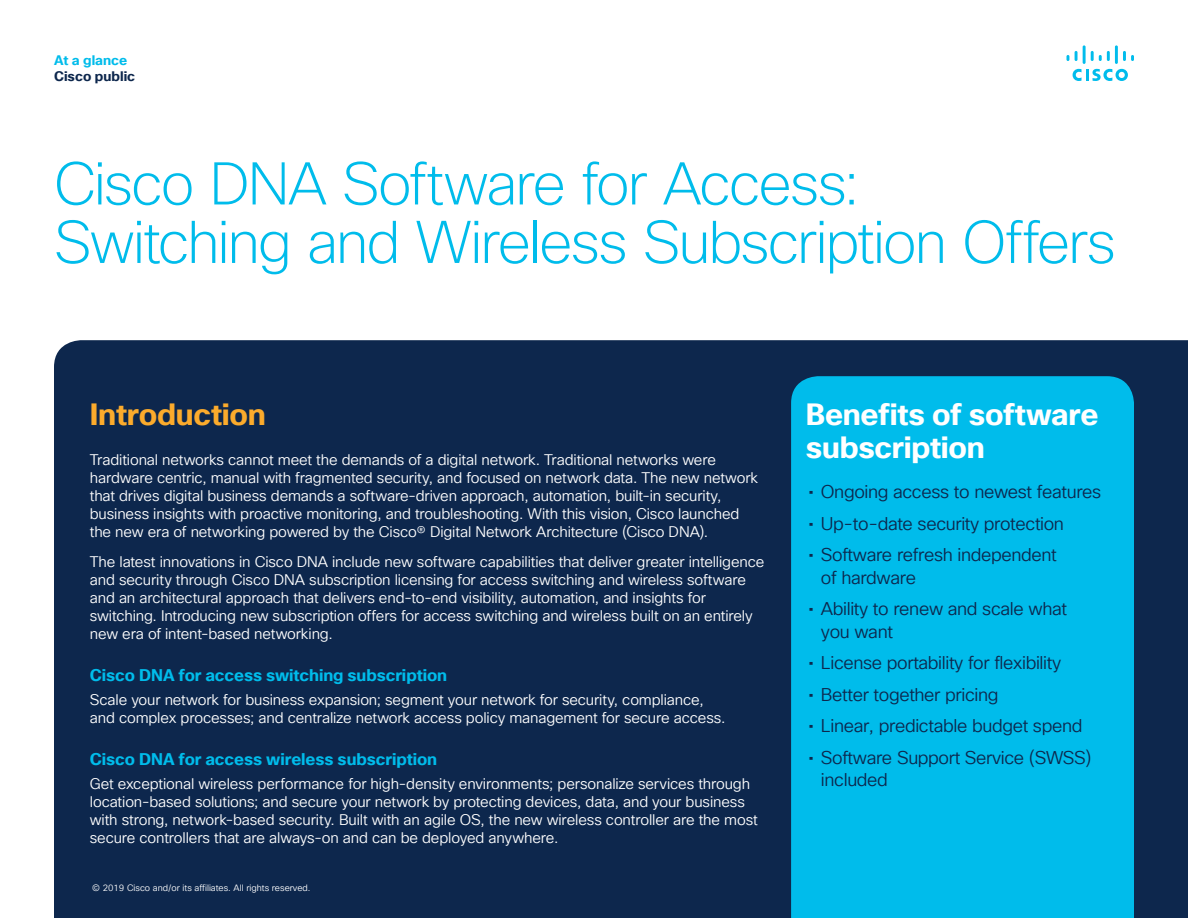
<style>
.page{position:relative;width:1188px;height:918px;background:#fff}
.page>*{position:absolute;margin:0;border:0;box-sizing:border-box;transform-origin:0 0}
.Title_Headline{font:200 58.5px/58.5px "Cisco Sans TT";letter-spacing:-.035em;color:#00bceb}
.Sidebar_Heading_Whit{font:700 30px/33px "Cisco Sans TT";letter-spacing:-.01em;color:#fff}
.Intro_Heading{font:700 30px "Cisco Sans TT";letter-spacing:-.01em;color:#fbab2c}
.t1{font:18px/22.5px "Cisco Sans TT Light";letter-spacing:-.02em;color:#0d274d}
.Subhead3_Blue{font:700 16.5px "Cisco Sans TT";letter-spacing:-.005em;color:#00bceb}
.Intro{font:15px/18px "Cisco Sans TT Light";letter-spacing:-.01em;color:#fff}
.t2{font:700 13.5px "Cisco Sans TT";color:#0d274d}
.t3{font:700 13.5px "Cisco Sans TT";color:#00bceb}
.Footer_white{font:9px "Cisco Sans TT Light";color:#fff}
.s1{font-family:"Cisco Sans TT"}
</style>
<div class="page">
<svg style="left:1073px;top:69px;width:55px;height:12px"></svg>
<svg style="left:1067px;top:55px;width:2px;height:6px"></svg>
<svg style="left:1075px;top:51px;width:3px;height:10px"></svg>
<hr style="left:1083px;top:45px;width:3px;height:19px;background:#01bcec">
<svg style="left:1091px;top:51px;width:19px;height:10px"></svg>
<hr style="left:1115px;top:45px;width:3px;height:19px;background:#01bcec">
<svg style="left:1123px;top:51px;width:11px;height:10px"></svg>
<div style="left:54px;top:340px;width:1134px;height:578px;background:#0d274d"></div>
<div style="left:791px;top:376px;width:343px;height:542px;background:#00bceb"></div>
<p class="t3" style="left:54px;top:51px;width:75px">At a glance</p>
<p class="t2" style="left:54px;top:67px;width:83px">Cisco public</p>
<p class="Title_Headline" style="left:54px;top:157px;width:1063px">Cisco DNA Software for Access:<br>Switching and Wireless Subscription Offers</p>
<p class="Intro_Heading" style="left:90px;top:394px;width:177px">Introduction</p>
<p class="Intro" style="left:90px;top:451px;width:670px">Traditional networks cannot meet the demands of a digital network. Traditional networks were hardware centric, manual with fragmented security, and focused on network data. The new network that drives digital business demands a software-driven approach, automation, built-in security, business insights with proactive monitoring, and troubleshooting. With this vision, Cisco launched the new era of networking powered by the Cisco® Digital Network Architecture (Cisco DNA).</p>
<p class="Intro" style="left:90px;top:553px;width:676px">The latest innovations in Cisco DNA include new software capabilities that deliver greater intelligence and security through Cisco DNA subscription licensing for access switching and wireless software and an architectural approach that delivers end-to-end visibility, automation, and insights for switching. Introducing new subscription offers for access switching and wireless built on an entirely new era of intent-based networking.</p>
<p class="Subhead3_Blue" style="left:90px;top:664px;width:359px">Cisco DNA for access switching subscription</p>
<p class="Intro" style="left:90px;top:691px;width:637px">Scale your network for business expansion; segment your network for security, compliance, and complex processes; and centralize network access policy management for secure access.</p>
<p class="Subhead3_Blue" style="left:90px;top:748px;width:349px">Cisco DNA for access wireless subscription</p>
<p class="Intro" style="left:90px;top:775px;width:670px">Get exceptional wireless performance for high-density environments; personalize services through location-based solutions; and secure your network by protecting devices, data, and your business with strong, network-based security. Built with an agile OS, the new wireless controller are the most secure controllers that are always-on and can be deployed anywhere.</p>
<p class="Footer_white" style="left:92px;top:882px;width:220px">© 2019 Cisco and/or its affiliates. All rights reserved.</p>
<p class="Sidebar_Heading_Whit" style="left:806px;top:398px;width:294px">Benefits of software subscription</p>
<p class="t1" style="left:808px;top:481px;width:294px"><span class="s1">•</span> Ongoing access to newest features</p>
<p class="t1" style="left:808px;top:513px;width:257px"><span class="s1">•</span> Up-to-date security protection</p>
<p class="t1" style="left:821px;top:544px;width:237px;text-indent:-13px"><span class="s1">•</span> Software refresh independent of hardware</p>
<p class="t1" style="left:821px;top:598px;width:248px;text-indent:-13px"><span class="s1">•</span> Ability to renew and scale what you want</p>
<p class="t1" style="left:808px;top:652px;width:254px"><span class="s1">•</span> License portability for flexibility</p>
<p class="t1" style="left:808px;top:684px;width:192px"><span class="s1">•</span> Better together pricing</p>
<p class="t1" style="left:808px;top:715px;width:276px"><span class="s1">•</span> Linear, predictable budget spend</p>
<p class="t1" style="left:821px;top:747px;width:272px;text-indent:-13px"><span class="s1">•</span> Software Support Service (SWSS) included</p>
</div>
